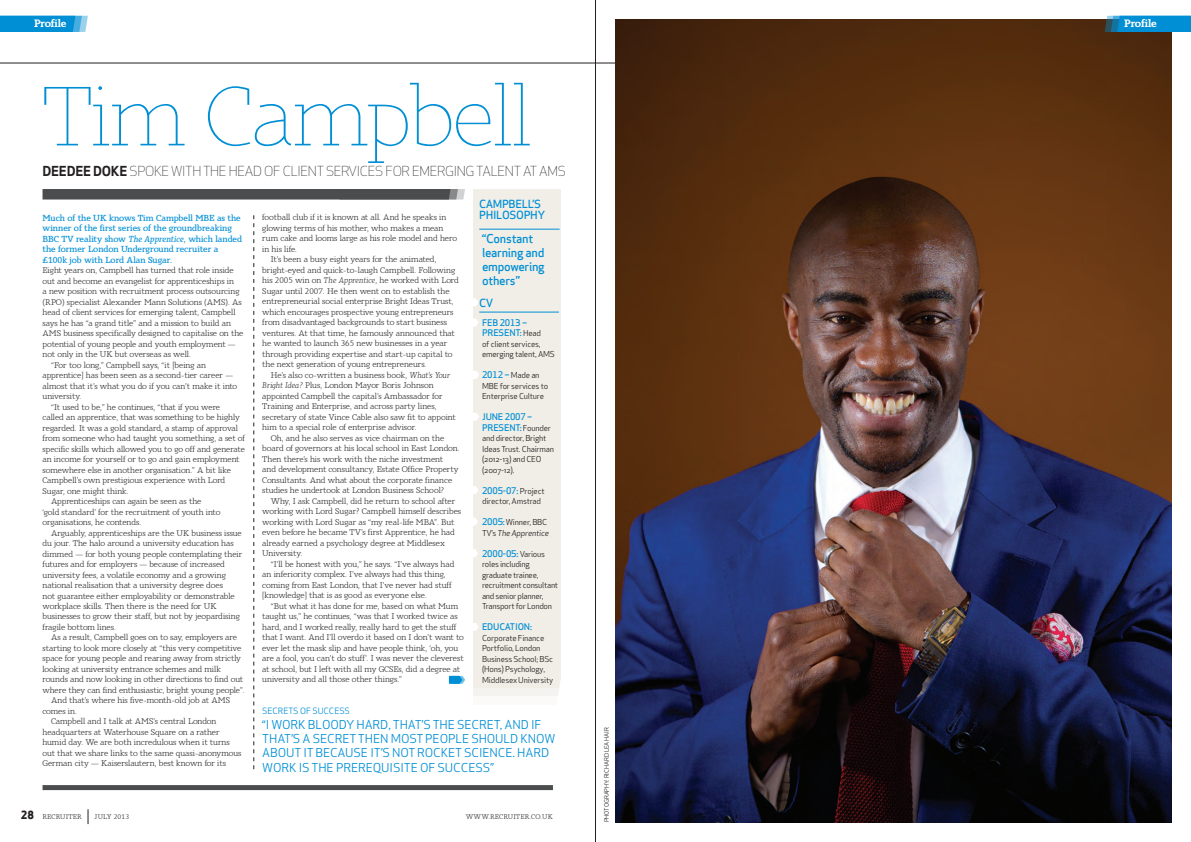
<style>
.page{position:relative;width:1191px;height:842px;background:#fff}
.page>*{position:absolute;margin:0;border:0;box-sizing:border-box;transform-origin:0 0}
.t1{font:300 86px "Sky Serif";letter-spacing:-.015em;color:#008fd5}
.t2{font:13.5px "Apex Sans Light ST";letter-spacing:-.02em;color:#231f20}
.t3{font:12px/14.4px "Apex Sans Book ST";letter-spacing:-.01em;color:#008fd5}
.t4{font:12px/14.1px "Apex Sans Medium T";letter-spacing:-.025em;color:#008fd5}
.t5{font:11px/11px "Apex Sans Medium ST";letter-spacing:-.03em;color:#008fd5}
.t6{font:600 11px "Sky Serif";letter-spacing:-.01em;color:#fff}
.t7{font:11px "Apex Sans Extra Bold T";color:#231f20}
.t8{font:500 9px/10.5px "Sky Serif";color:#008fd5}
.t9{font:9px/10.5px "Apex Sans Medium T";letter-spacing:-.02em;color:#008fd5}
.t10{font:8.5px/10.5px "Sky Serif";color:#231f20}
.t11{font:8.5px "Apex Sans Book ST";letter-spacing:-.01em;color:#008fd5}
.t12{font:8px/10.5px "Apex Sans Book ST";letter-spacing:-.03em;color:#231f20}
.t13{font:7px "Sky Serif";letter-spacing:.02em;color:#231f20}
.t14{font:6px "Apex Sans Book ST";letter-spacing:-.02em;color:#231f20}
.s1{font-family:"Apex Sans Bold ST"}
.s2{font-style:italic}
.s3{font-family:"Apex Sans Book ST";font-size:8px;color:#231f20}
.s4{font-family:"Apex Sans Medium T";font-size:9px;color:#008fd5}
.s5{font-family:"Apex Sans Book Italic ST"}
</style>
<div class="page">
<hr style="left:0;top:63px;width:1146px;height:1px;background:#231f20">
<svg style="left:0;top:16px;width:88px;height:16px"></svg>
<hr style="left:595px;top:0;width:1px;height:842px;background:#231f20">
<div style="left:43px;top:785px;width:510px;height:5px;background:#4b4c4d"></div>
<svg style="left:88px;top:809px;width:1px;height:15px"></svg>
<img style="left:615px;top:20px;width:556px;height:802px">
<svg style="left:1104px;top:16px;width:87px;height:16px"></svg>
<div style="left:473px;top:189px;width:88px;height:499px;background:#f1eee7"></div>
<hr style="left:479px;top:312px;width:80px;height:1px;background:#008fd5">
<svg style="left:449px;top:676px;width:16px;height:8px"></svg>
<svg style="left:253px;top:215px;width:1px;height:554px"></svg>
<hr style="left:479px;top:229px;width:80px;height:1px;background:#008fd5">
<svg style="left:43px;top:189px;width:422px;height:11px;background:#555657"></svg>
<svg style="left:556px;top:680px;width:5px;height:16px"></svg>
<svg style="left:473px;top:298px;width:5px;height:8px"></svg>
<svg style="left:473px;top:371px;width:6px;height:8px"></svg>
<svg style="left:473px;top:413px;width:6px;height:8px"></svg>
<svg style="left:473px;top:318px;width:6px;height:8px"></svg>
<svg style="left:473px;top:486px;width:5px;height:8px"></svg>
<svg style="left:473px;top:518px;width:5px;height:8px"></svg>
<svg style="left:473px;top:549px;width:5px;height:8px"></svg>
<svg style="left:473px;top:623px;width:5px;height:8px"></svg>
<p class="t6" style="left:34px;top:17px;width:34px">Profile</p>
<p class="t1" style="left:43px;top:68px;width:491px">Tim Campbell</p>
<p class="t5" style="left:479px;top:198px;width:68px">CAMPBELL’S<br>PHILOSOPHY</p>
<p class="t2" style="left:43px;top:163px;width:525px"><span class="s1">DEEDEE DOKE</span> SPOKE WITH THE HEAD OF CLIENT SERVICES FOR EMERGING TALENT AT AMS</p>
<p class="t8" style="left:43px;top:212px;width:201px">Much of the UK knows Tim Campbell MBE as the winner of the first series of the groundbreaking BBC TV reality show <span class="s2">The Apprentice</span>, which landed the former London Underground recruiter a £100k job with Lord Alan Sugar.</p>
<p class="t10" style="left:43px;top:265px;width:202px">Eight years on, Campbell has turned that role inside out and become an evangelist for apprenticeships in<br>a new position with recruitment process outsourcing (RPO) specialist Alexander Mann Solutions (AMS). As head of client services for emerging talent, Campbell says he has “a grand title” and a mission to build an AMS business specifically designed to capitalise on the potential of young people and youth employment — not only in the UK but overseas as well.</p>
<p class="t10" style="left:43px;top:359px;width:196px;text-indent:8px">“For too long,” Campbell says, “it [being an apprentice] has been seen as a second-tier career — almost that it’s what you do if you can’t make it into university.</p>
<p class="t10" style="left:43px;top:401px;width:204px;text-indent:8px">“It used to be,” he continues, “that if you were<br>called an apprentice, that was something to be highly regarded. It was a gold standard, a stamp of approval from someone who had taught you something, a set of specific skills which allowed you to go off and generate an income for yourself or to go and gain employment somewhere else in another organisation.” A bit like Campbell’s own prestigious experience with Lord Sugar, one might think.</p>
<p class="t10" style="left:43px;top:496px;width:179px;text-indent:8px">Apprenticeships can again be seen as the ‘gold standard’ for the recruitment of youth into organisations, he contends.</p>
<p class="t10" style="left:43px;top:527px;width:201px;text-indent:8px">Arguably, apprenticeships are the UK business issue du jour. The halo around a university education has dimmed — for both young people contemplating their futures and for employers — because of increased university fees, a volatile economy and a growing national realisation that a university degree does<br>not guarantee either employability or demonstrable workplace skills. Then there is the need for UK businesses to grow their staff, but not by jeopardising fragile bottom lines.</p>
<p class="t10" style="left:43px;top:632px;width:204px;text-indent:8px">As a result, Campbell goes on to say, employers are starting to look more closely at “this very competitive space for young people and rearing away from strictly looking at university entrance schemes and milk rounds and now looking in other directions to find out where they can find enthusiastic, bright young people”.</p>
<p class="t10" style="left:43px;top:695px;width:189px;text-indent:8px">And that’s where his five-month-old job at AMS comes in.</p>
<p class="t10" style="left:43px;top:716px;width:200px;text-indent:8px">Campbell and I talk at AMS’s central London headquarters at Waterhouse Square on a rather humid day. We are both incredulous when it turns out that we share links to the same quasi-anonymous German city — Kaiserslautern, best known for its</p>
<p class="t10" style="left:262px;top:212px;width:196px">football club if it is known at all. And he speaks in glowing terms of his mother, who makes a mean rum cake and looms large as his role model and hero in his life.</p>
<p class="t10" style="left:262px;top:254px;width:198px;text-indent:8px">It’s been a busy eight years for the animated, bright-eyed and quick-to-laugh Campbell. Following his 2005 win on <span class="s2">The Apprentice</span>, he worked with Lord Sugar until 2007. He then went on to establish the entrepreneurial social enterprise Bright Ideas Trust, which encourages prospective young entrepreneurs from disadvantaged backgrounds to start business ventures. At that time, he famously announced that he wanted to launch 365 new businesses in a year through providing expertise and start-up capital to the next generation of young entrepreneurs.</p>
<p class="t10" style="left:262px;top:370px;width:195px;text-indent:8px">He’s also co-written a business book, <span class="s2">What’s Your Bright Idea?</span> Plus, London Mayor Boris Johnson appointed Campbell the capital’s Ambassador for Training and Enterprise, and across party lines, secretary of state Vince Cable also saw fit to appoint him to a special role of enterprise advisor.</p>
<p class="t10" style="left:262px;top:433px;width:199px;text-indent:8px">Oh, and he also serves as vice chairman on the board of governors at his local school in East London.<br>Then there’s his work with the niche investment<br>and development consultancy, Estate Office Property Consultants. And what about the corporate finance studies he undertook at London Business School?</p>
<p class="t10" style="left:262px;top:496px;width:200px;text-indent:8px">Why, I ask Campbell, did he return to school after working with Lord Sugar? Campbell himself describes working with Lord Sugar as “my real-life MBA”. But even before he became TV’s first Apprentice, he had already earned a psychology degree at Middlesex University.</p>
<p class="t10" style="left:262px;top:559px;width:194px;text-indent:8px">“I’ll be honest with you,” he says. “I’ve always had an inferiority complex. I’ve always had this thing, coming from East London, that I’ve never had stuff [knowledge] that is as good as everyone else.</p>
<p class="t10" style="left:262px;top:601px;width:203px;text-indent:8px">“But what it has done for me, based on what Mum taught us,” he continues, “was that I worked twice as hard, and I worked really, really hard to get the stuff that I want. And I’ll overdo it based on I don’t want to ever let the mask slip and have people think, ‘oh, you are a fool, you can’t do stuff’. I was never the cleverest at school, but I left with all my GCSEs, did a degree at university and all those other things.”</p>
<p class="t4" style="left:482px;top:231px;width:64px">“Constant learning and empowering others”</p>
<p class="t5" style="left:479px;top:297px;width:16px">CV</p>
<p class="t9" style="left:482px;top:317px;width:60px">FEB 2013 –<br>PRESENT: <span class="s3">Head</span></p>
<p class="t12" style="left:482px;top:338px;width:74px">of client services, emerging talent, AMS</p>
<p class="t12" style="left:482px;top:370px;width:68px"><span class="s4">2012 –</span> Made an<br>MBE for services to<br>Enterprise Culture</p>
<p class="t9" style="left:482px;top:411px;width:70px">JUNE 2007 –<br>PRESENT: <span class="s3">Founder</span></p>
<p class="t12" style="left:482px;top:433px;width:73px">and director, Bright<br>Ideas Trust. Chairman (2012-13) and CEO (2007-12).</p>
<p class="t9" style="left:482px;top:485px;width:64px">2005-07: <span class="s3">Project</span></p>
<p class="t12" style="left:482px;top:496px;width:61px">director, Amstrad</p>
<p class="t12" style="left:482px;top:517px;width:69px"><span class="s4">2005:</span> Winner, BBC<br>TV’s <span class="s5">The Apprentice</span></p>
<p class="t9" style="left:482px;top:548px;width:64px">2000-05: <span class="s3">Various</span></p>
<p class="t12" style="left:482px;top:559px;width:78px">roles including graduate trainee, recruitment consultant and senior planner,<br>Transport for London</p>
<p class="t9" style="left:482px;top:621px;width:51px">EDUCATION:</p>
<p class="t12" style="left:482px;top:632px;width:73px">Corporate Finance<br>Portfolio, London<br>Business School; BSc (Hons) Psychology,<br>Middlesex University</p>
<p class="t11" style="left:262px;top:706px;width:89px">SECRETS OF SUCCESS</p>
<p class="t3" style="left:262px;top:717px;width:295px">“I WORK BLOODY HARD, THAT’S THE SECRET, AND IF THAT’S A SECRET THEN MOST PEOPLE SHOULD KNOW ABOUT IT BECAUSE IT’S NOT ROCKET SCIENCE. HARD WORK IS THE PREREQUISITE OF SUCCESS”</p>
<p class="t7" style="left:21px;top:808px;width:15px">28</p>
<p class="t13" style="left:94px;top:813px;width:36px">JULY 2013</p>
<p class="t13" style="left:43px;top:813px;width:41px">RECRUITER</p>
<p class="t13" style="left:466px;top:813px;width:89px">WWW.RECRUITER.CO.UK</p>
<p class="t14" style="left:602px;top:822px;width:96px;rotate:-90deg">PHOTOGRAPHY: RICHARD LEA HAIR</p>
<p class="t6" style="left:1124px;top:17px;width:34px">Profile</p>
</div>
